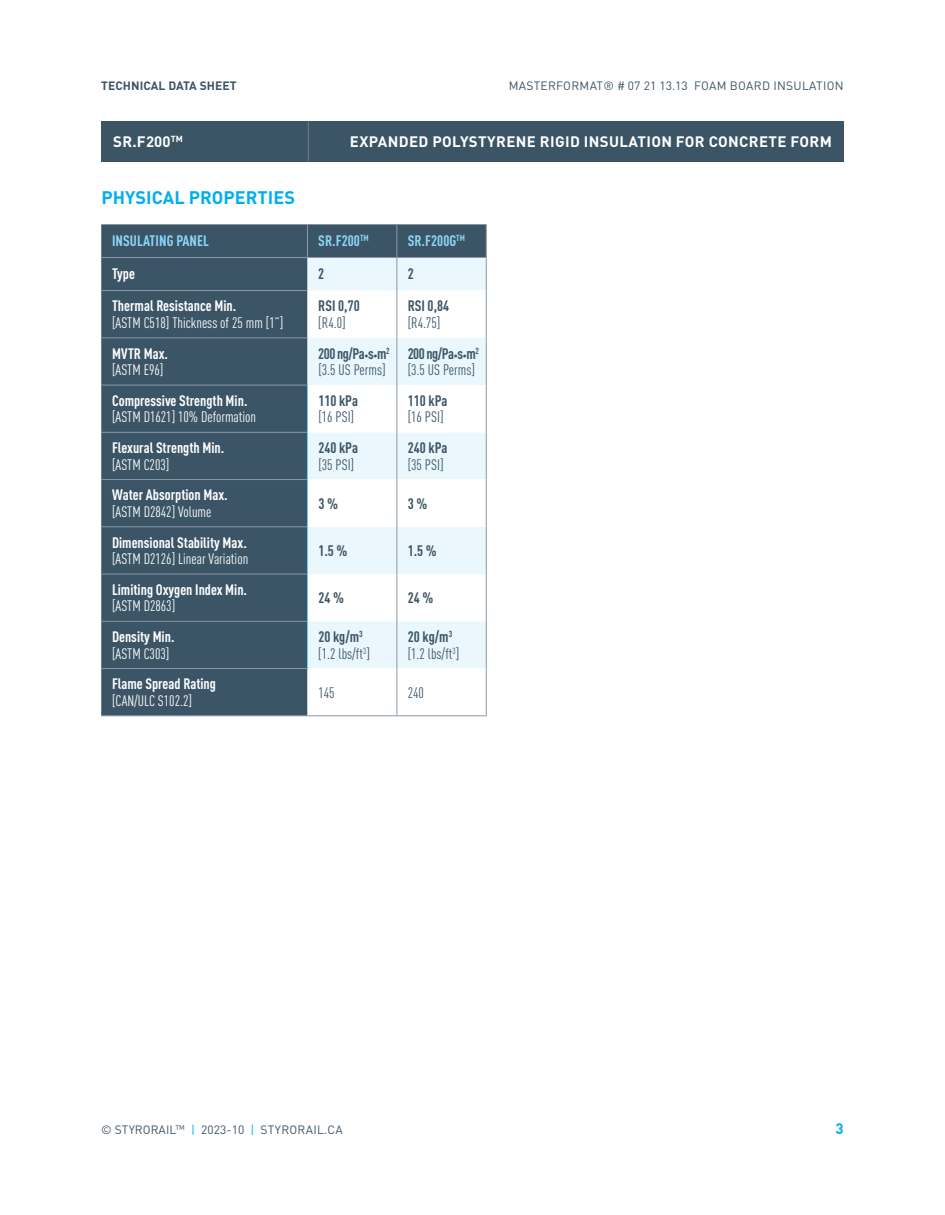
<style>
.page{position:relative;width:945px;height:1215px;background:#fff}
.page>*{position:absolute;margin:0;border:0;box-sizing:border-box;transform-origin:0 0}
.t1{font:700 18px "DIN Pro";letter-spacing:.005em;color:#00aeef}
.t2{font:700 15px "DIN Cond";color:#fff}
.t3{font:condensed 15px "DIN Pro";color:#fff}
.t4{font:700 15px "DIN Cond";color:#3b5566}
.t5{font:condensed 15px "DIN Pro";color:#3b5566}
.t6{font:700 15px "DIN Pro";letter-spacing:.025em;color:#fff}
.t7{font:700 15px "DIN Cond";letter-spacing:.005em;color:#8dd7f7}
.t8{font:700 15px "DIN Pro";color:#00aeef}
.t9{font:12px "DIN Pro";letter-spacing:.02em;color:#3b5566}
.t10{font:700 12px "DIN Pro";letter-spacing:.005em;color:#3b5566}
.s1{font-size:9px}
.s2{color:#00aeef}
</style>
<div class="page">
<div style="left:101px;top:122px;width:743px;height:40px;background:#3b5566"></div>
<hr style="left:308px;top:121px;width:1px;height:40px;background:#687a8a">
<div style="left:101px;top:224px;width:207px;height:492px;background:#3b5566"></div>
<div style="left:308px;top:224px;width:178px;height:33px;background:#3b5566"></div>
<div style="left:308px;top:258px;width:178px;height:33px;background:#eaf7fd"></div>
<svg style="left:308px;top:291px;width:178px;height:425px"></svg>
<hr style="left:101px;top:257px;width:207px;height:1px;background:#8a98a7">
<hr style="left:101px;top:290px;width:207px;height:1px;background:#8a98a7">
<hr style="left:101px;top:338px;width:207px;height:1px;background:#8a98a7">
<hr style="left:101px;top:385px;width:207px;height:1px;background:#8a98a7">
<hr style="left:101px;top:432px;width:206px;height:1px;background:#8a98a7">
<hr style="left:101px;top:479px;width:206px;height:1px;background:#8a98a7">
<hr style="left:101px;top:527px;width:206px;height:1px;background:#8a98a7">
<hr style="left:101px;top:574px;width:206px;height:1px;background:#8a98a7">
<hr style="left:101px;top:621px;width:206px;height:1px;background:#8a98a7">
<hr style="left:307px;top:224px;width:1px;height:33px;background:#8a98a7">
<hr style="left:397px;top:224px;width:1px;height:33px;background:#8a98a7">
<hr style="left:486px;top:224px;width:1px;height:33px;background:#8a98a7">
<hr style="left:308px;top:257px;width:89px;height:1px;background:#8a98a7">
<hr style="left:397px;top:257px;width:90px;height:1px;background:#8a98a7">
<hr style="left:397px;top:258px;width:1px;height:33px;background:#8a98a7">
<hr style="left:486px;top:258px;width:1px;height:33px;background:#8a98a7">
<hr style="left:397px;top:291px;width:1px;height:47px;background:#8a98a7">
<hr style="left:486px;top:291px;width:1px;height:47px;background:#8a98a7">
<hr style="left:397px;top:338px;width:1px;height:47px;background:#8a98a7">
<hr style="left:486px;top:338px;width:1px;height:47px;background:#8a98a7">
<hr style="left:397px;top:385px;width:1px;height:47px;background:#8a98a7">
<hr style="left:486px;top:385px;width:1px;height:47px;background:#8a98a7">
<hr style="left:397px;top:432px;width:1px;height:48px;background:#8a98a7">
<hr style="left:486px;top:432px;width:1px;height:48px;background:#8a98a7">
<hr style="left:397px;top:480px;width:1px;height:47px;background:#8a98a7">
<hr style="left:486px;top:480px;width:1px;height:47px;background:#8a98a7">
<hr style="left:397px;top:527px;width:1px;height:47px;background:#8a98a7">
<hr style="left:486px;top:527px;width:1px;height:47px;background:#8a98a7">
<hr style="left:397px;top:574px;width:1px;height:47px;background:#8a98a7">
<hr style="left:486px;top:574px;width:1px;height:47px;background:#8a98a7">
<hr style="left:397px;top:621px;width:1px;height:48px;background:#8a98a7">
<hr style="left:486px;top:621px;width:1px;height:48px;background:#8a98a7">
<hr style="left:397px;top:669px;width:1px;height:47px;background:#8a98a7">
<hr style="left:486px;top:669px;width:1px;height:47px;background:#8a98a7">
<hr style="left:308px;top:716px;width:89px;height:1px;background:#8a98a7">
<hr style="left:397px;top:716px;width:90px;height:1px;background:#8a98a7">
<hr style="left:101px;top:668px;width:207px;height:1px;background:#8a98a7">
<hr style="left:101px;top:716px;width:207px;height:1px;background:#8a98a7">
<hr style="left:307px;top:385px;width:1px;height:47px;background:#6bcff6">
<hr style="left:307px;top:432px;width:1px;height:48px;background:#6bcff6">
<hr style="left:307px;top:480px;width:1px;height:47px;background:#6bcff6">
<hr style="left:307px;top:527px;width:1px;height:47px;background:#6bcff6">
<hr style="left:307px;top:574px;width:1px;height:47px;background:#6bcff6">
<hr style="left:307px;top:621px;width:1px;height:47px;background:#6bcff6">
<p class="t10" style="left:101px;top:75px;width:137px">TECHNICAL DATA SHEET</p>
<p class="t9" style="left:509px;top:76px;width:336px">MASTERFORMAT® # 07 21 13.13 FOAM BOARD INSULATION</p>
<p class="t6" style="left:113px;top:129px;width:71px">SR.F200<sup>TM</sup></p>
<p class="t6" style="left:350px;top:129px;width:483px">EXPANDED POLYSTYRENE RIGID INSULATION FOR CONCRETE FORM</p>
<p class="t1" style="left:101px;top:182px;width:195px">PHYSICAL PROPERTIES</p>
<p class="t7" style="left:112px;top:232px;width:98px">INSULATING PANEL</p>
<p class="t7" style="left:318px;top:232px;width:52px">SR.F200<sup>TM</sup></p>
<p class="t7" style="left:408px;top:232px;width:59px">SR.F200G<sup>TM</sup></p>
<p class="t2" style="left:112px;top:265px;width:24px">Type</p>
<p class="t4" style="left:318px;top:265px;width:8px">2</p>
<p class="t4" style="left:408px;top:265px;width:8px">2</p>
<p class="t2" style="left:112px;top:297px;width:126px">Thermal Resistance Min.</p>
<p class="t3" style="left:112px;top:312px;width:173px">[ASTM C518] Thickness of 25 mm [1”]</p>
<p class="t4" style="left:318px;top:297px;width:43px">RSI 0,70</p>
<p class="t5" style="left:318px;top:312px;width:29px">[R4.0]</p>
<p class="t4" style="left:408px;top:297px;width:43px">RSI 0,84</p>
<p class="t5" style="left:408px;top:312px;width:34px">[R4.75]</p>
<p class="t2" style="left:112px;top:344px;width:58px">MVTR Max.</p>
<p class="t3" style="left:112px;top:359px;width:53px">[ASTM E96]</p>
<p class="t2" style="left:112px;top:391px;width:137px">Compressive Strength Min.</p>
<p class="t3" style="left:112px;top:406px;width:146px">[ASTM D1621] 10% Deformation</p>
<p class="t2" style="left:112px;top:439px;width:114px">Flexural Strength Min.</p>
<p class="t3" style="left:112px;top:453px;width:59px">[ASTM C203]</p>
<p class="t2" style="left:112px;top:486px;width:117px">Water Absorption Max.</p>
<p class="t3" style="left:112px;top:501px;width:101px">[ASTM D2842] Volume</p>
<p class="t2" style="left:112px;top:533px;width:136px">Dimensional Stability Max.</p>
<p class="t3" style="left:112px;top:548px;width:138px">[ASTM D2126] Linear Variation</p>
<p class="t2" style="left:112px;top:580px;width:137px">Limiting Oxygen Index Min.</p>
<p class="t3" style="left:112px;top:595px;width:65px">[ASTM D2863]</p>
<p class="t2" style="left:112px;top:628px;width:64px">Density Min.</p>
<p class="t3" style="left:112px;top:642px;width:59px">[ASTM C303]</p>
<p class="t2" style="left:112px;top:675px;width:105px">Flame Spread Rating</p>
<p class="t3" style="left:112px;top:690px;width:81px">[CAN/ULC S102.2]</p>
<p class="t4" style="left:318px;top:344px;width:73px">200 ng/Pa<span class="s1">•</span>s<span class="s1">•</span>m<sup>2</sup></p>
<p class="t5" style="left:318px;top:359px;width:69px">[3.5 US Perms]</p>
<p class="t4" style="left:408px;top:344px;width:73px">200 ng/Pa<span class="s1">•</span>s<span class="s1">•</span>m<sup>2</sup></p>
<p class="t5" style="left:408px;top:359px;width:69px">[3.5 US Perms]</p>
<p class="t4" style="left:318px;top:391px;width:41px">110 kPa</p>
<p class="t5" style="left:318px;top:406px;width:37px">[16 PSI]</p>
<p class="t4" style="left:408px;top:391px;width:41px">110 kPa</p>
<p class="t5" style="left:408px;top:406px;width:37px">[16 PSI]</p>
<p class="t4" style="left:318px;top:439px;width:41px">240 kPa</p>
<p class="t5" style="left:318px;top:453px;width:37px">[35 PSI]</p>
<p class="t4" style="left:408px;top:439px;width:41px">240 kPa</p>
<p class="t5" style="left:408px;top:453px;width:37px">[35 PSI]</p>
<p class="t4" style="left:318px;top:494px;width:21px">3 %</p>
<p class="t4" style="left:408px;top:494px;width:21px">3 %</p>
<p class="t4" style="left:318px;top:541px;width:31px">1.5 %</p>
<p class="t4" style="left:408px;top:541px;width:31px">1.5 %</p>
<p class="t4" style="left:318px;top:589px;width:27px">24 %</p>
<p class="t4" style="left:408px;top:589px;width:27px">24 %</p>
<p class="t4" style="left:318px;top:628px;width:46px">20 kg/m<sup>3</sup></p>
<p class="t5" style="left:318px;top:642px;width:53px">[1.2 lbs/ft<sup>3</sup>]</p>
<p class="t4" style="left:408px;top:628px;width:46px">20 kg/m<sup>3</sup></p>
<p class="t5" style="left:408px;top:642px;width:53px">[1.2 lbs/ft<sup>3</sup>]</p>
<p class="t5" style="left:318px;top:681px;width:18px">145</p>
<p class="t5" style="left:408px;top:681px;width:18px">240</p>
<p class="t9" style="left:101px;top:1120px;width:243px">© STYRORAIL<sup>TM</sup> <span class="s2">|</span> 2023-10 <span class="s2">|</span> STYRORAIL.CA</p>
<p class="t8" style="left:836px;top:1116px;width:10px">3</p>
</div>
